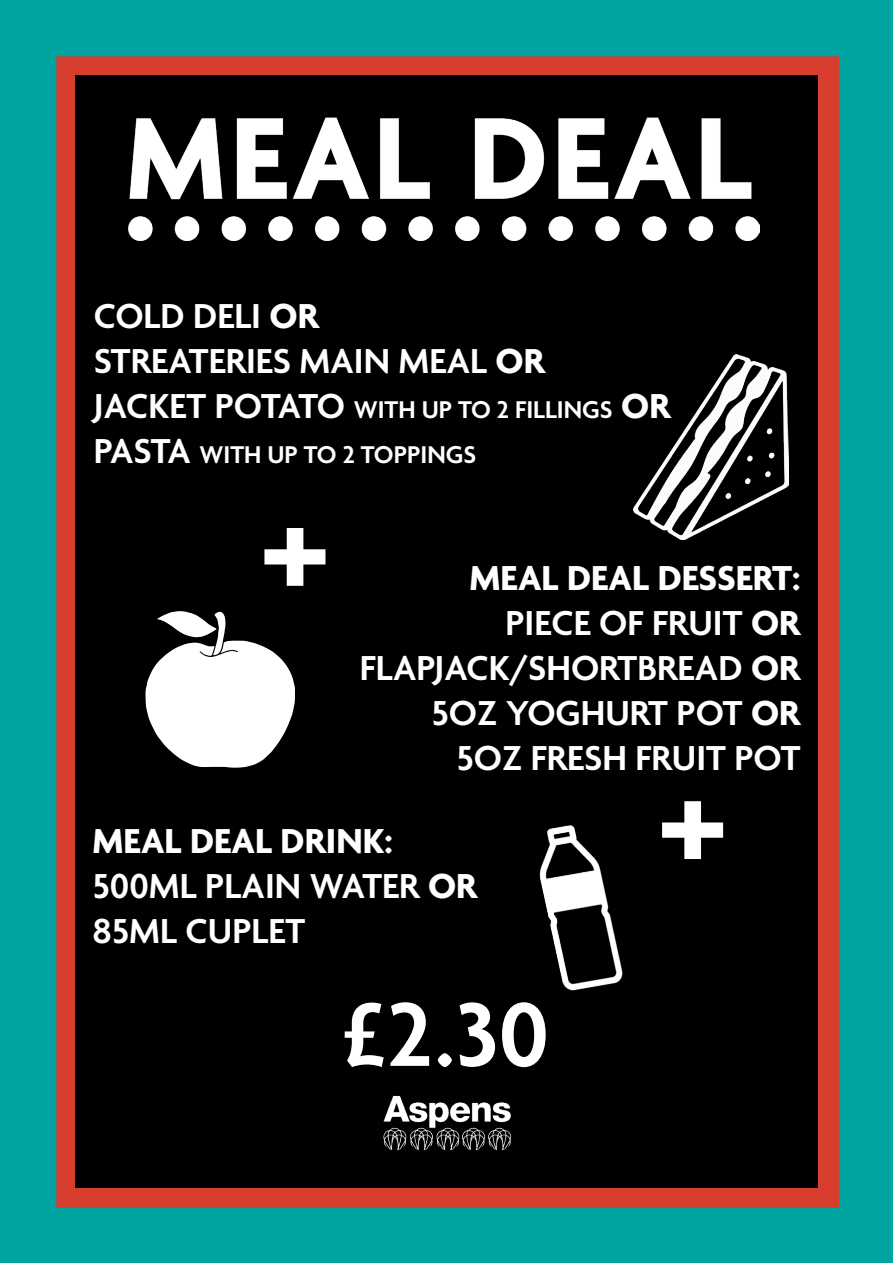
<style>
.page{position:relative;width:893px;height:1263px;background:#00a4a0}
.page>*{position:absolute;margin:0;border:0;box-sizing:border-box;transform-origin:0 0}
.t1{font:600 160.12px "Agenda";color:#fff}
.t2{font:600 97.5px "Agenda";color:#fff}
.t3{font:600 37.5px/45px "Agenda";color:#fff}
.t4{font:600 26.25px/45px "Agenda";color:#fff}
.s1{font-weight:700}
.s2{font-size:37.5px}
.s3{font-weight:700;font-size:37.5px}
</style>
<div class="page">
<div style="left:56px;top:56px;width:783px;height:1152px;border:38px solid #d73e30"></div>
<div style="left:75px;top:75px;width:743px;height:1113px;background:#000"></div>
<img style="left:128px;top:117px;width:631px;height:123px">
<img style="left:383px;top:1095px;width:129px;height:56px">
<img style="left:633px;top:355px;width:156px;height:184px">
<img style="left:539px;top:825px;width:84px;height:166px">
<svg style="left:145px;top:611px;width:150px;height:157px"></svg>
<p class="t3" style="left:94px;top:295px;width:453px">COLD DELI <span class="s1">OR<br></span>STREATERIES MAIN MEAL <span class="s1">OR</span></p>
<p class="t4" style="left:94px;top:388px;width:578px"><span class="s2">JACKET POTATO</span> WITH UP TO 2 FILLINGS <span class="s3">OR<br></span><span class="s2">PASTA</span> WITH UP TO 2 TOPPINGS</p>
<h1 class="t1" style="left:259px;top:464px;width:74px">+</h1>
<p class="t3" style="left:360px;top:558px;width:442px;text-align:right"><span class="s1">MEAL DEAL DESSERT:<br></span>PIECE OF FRUIT <span class="s1">OR<br></span>FLAPJACK/SHORTBREAD <span class="s1">OR<br></span>5OZ YOGHURT POT <span class="s1">OR<br></span>5OZ FRESH FRUIT POT</p>
<p class="t3" style="left:93px;top:821px;width:386px"><span class="s1">MEAL DEAL DRINK:<br></span>500ML PLAIN WATER <span class="s1">OR<br></span>85ML CUPLET</p>
<h2 class="t2" style="left:344px;top:982px;width:207px">£2.30</h2>
<h1 class="t1" style="left:656px;top:737px;width:74px">+</h1>
</div>
